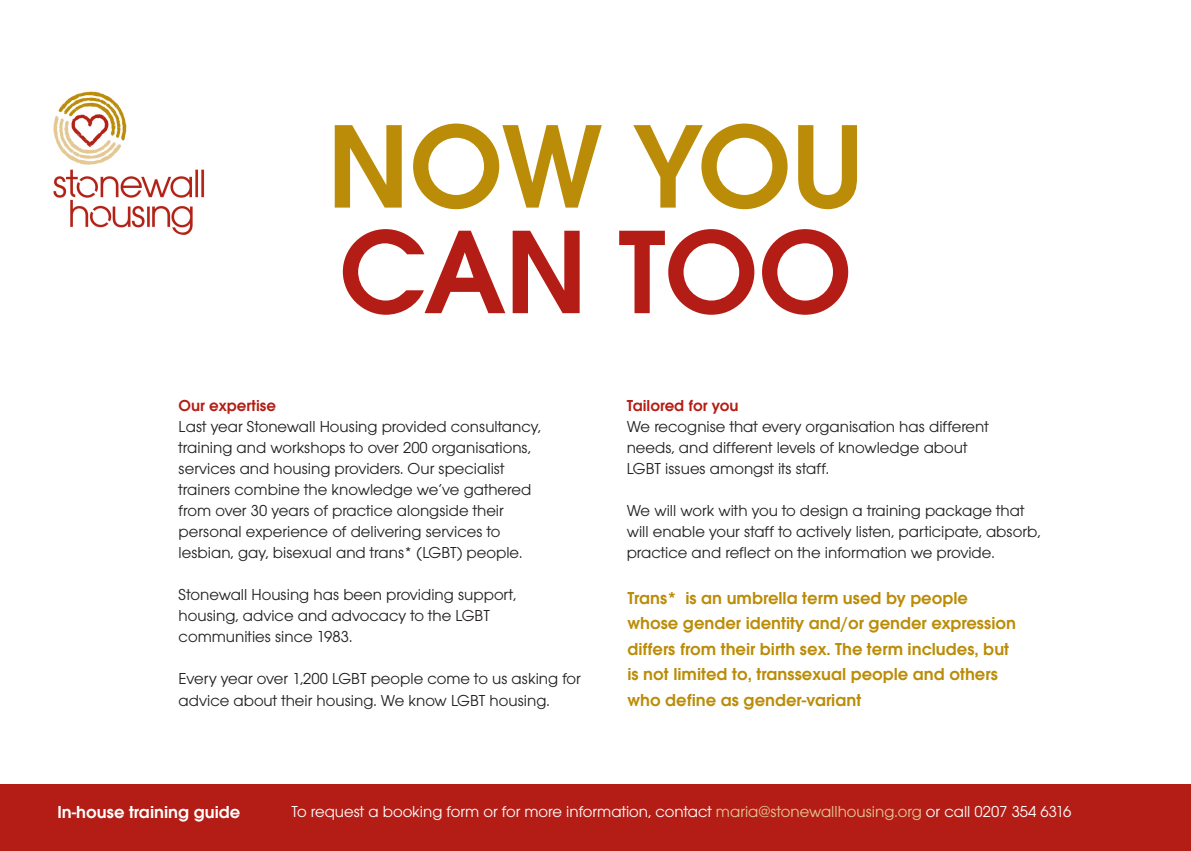
<style>
.page{position:relative;width:1191px;height:851px;background:#fff}
.page>*{position:absolute;margin:0;border:0;box-sizing:border-box;transform-origin:0 0}
.t1{font:600 123.6px "Avant Garde ITC";letter-spacing:-.01em;color:#bb8c07}
.t2{font:600 123.6px "Avant Garde ITC";letter-spacing:-.005em;color:#b41d15}
.t3{font:600 18px/25.5px "Avant Garde ITC";color:#bb8c07}
.t4{font:600 18px "Avant Garde ITC";color:#fff}
.t5{font:16.5px/21px "Avant Garde ITC";color:#231f20}
.t6{font:16.5px "Avant Garde ITC";color:#fff}
.t7{font:600 16.5px "Avant Garde ITC";color:#b41d15}
.s1{color:#e4c893}
</style>
<div class="page">
<div style="left:0;top:784px;width:1191px;height:66px;background:#b41d15"></div>
<img style="left:53px;top:91px;width:152px;height:144px">
<p class="t1" style="left:327px;top:94px;width:538px">NOW YOU</p>
<p class="t2" style="left:339px;top:199px;width:514px">CAN TOO</p>
<p class="t7" style="left:179px;top:396px;width:99px">Our expertise</p>
<p class="t5" style="left:179px;top:416px;width:364px">Last year Stonewall Housing provided consultancy, training and workshops to over 200 organisations, services and housing providers. Our specialist trainers combine the knowledge we’ve gathered from over 30 years of practice alongside their personal experience of delivering services to lesbian, gay, bisexual and trans* (LGBT) people.</p>
<p class="t5" style="left:179px;top:584px;width:339px">Stonewall Housing has been providing support, housing, advice and advocacy to the LGBT communities since 1983.</p>
<p class="t5" style="left:179px;top:668px;width:404px">Every year over 1,200 LGBT people come to us asking for advice about their housing. We know LGBT housing.</p>
<p class="t7" style="left:626px;top:396px;width:113px">Tailored for you</p>
<p class="t5" style="left:626px;top:416px;width:363px">We recognise that every organisation has different needs, and different levels of knowledge about</p>
<p class="t5" style="left:626px;top:458px;width:204px">LGBT issues amongst its staff.</p>
<p class="t5" style="left:626px;top:500px;width:415px">We will work with you to design a training package that will enable your staff to actively listen, participate, absorb, practice and reflect on the information we provide.</p>
<p class="t3" style="left:627px;top:585px;width:390px">Trans* is an umbrella term used by people whose gender identity and/or gender expression differs from their birth sex. The term includes, but is not limited to, transsexual people and others who define as gender-variant</p>
<p class="t4" style="left:57px;top:801px;width:184px">In-house training guide</p>
<p class="t6" style="left:291px;top:801px;width:781px">To request a booking form or for more information, contact <span class="s1">maria@stonewallhousing.org</span> or call 0207 354 6316</p>
</div>
